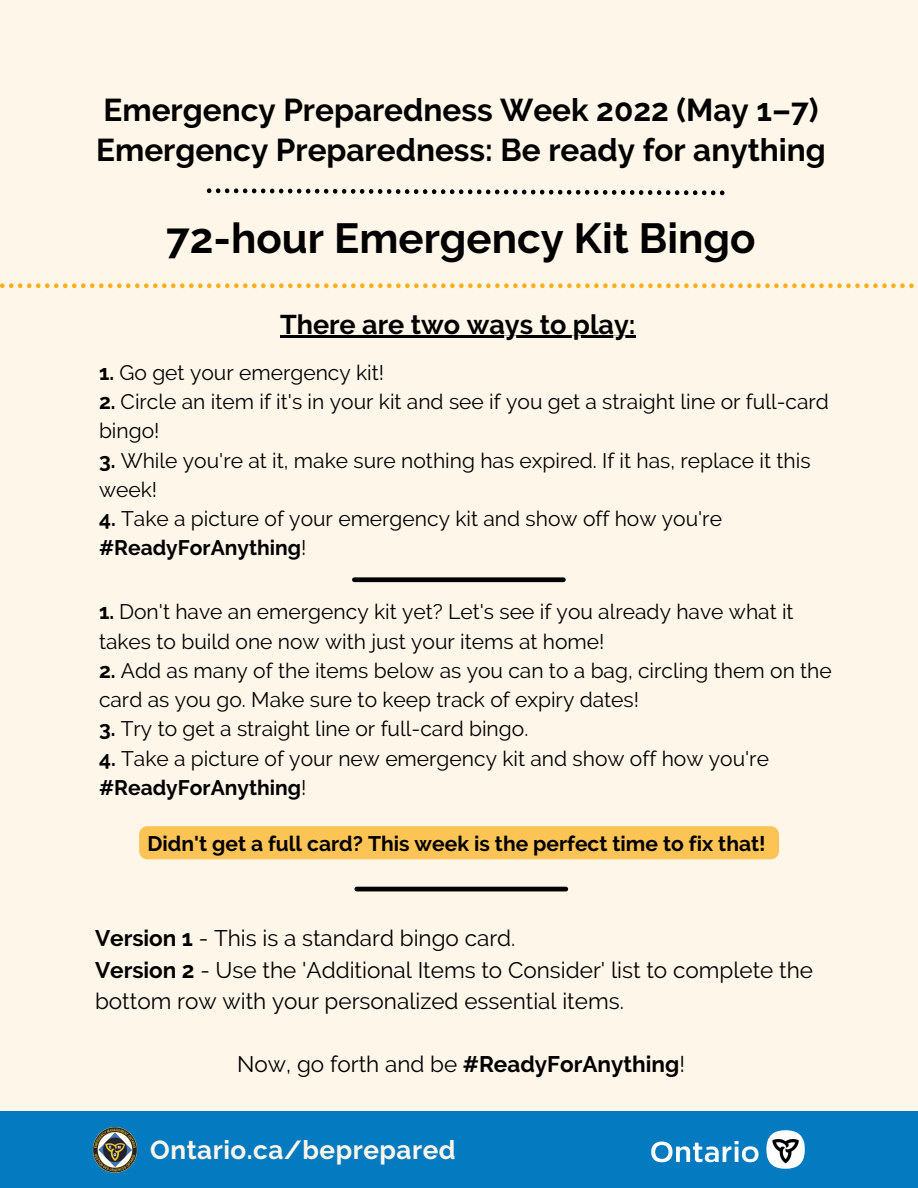
<style>
.page{position:relative;width:918px;height:1188px;background:#fff6ea}
.page>*{position:absolute;margin:0;border:0;box-sizing:border-box;transform-origin:0 0}
.t1{font:700 42px "Raleway";color:#000}
.t2{font:700 31.5px "Raleway";color:#000}
.t3{font:700 27px "Raleway";color:#000}
.t4{font:700 26.1px "Raleway";letter-spacing:.02em;color:#fff6ea}
.t5{font:22.5px/31.5px "Raleway";color:#000}
.t6{font:21px/29.2px "Raleway";color:#000}
.t7{font:700 21px "Raleway";color:#000}
.s1{font-weight:700}
</style>
<div class="page">
<svg style="left:207px;top:188px;width:517px;height:7px"></svg>
<svg style="left:0;top:283px;width:914px;height:5px"></svg>
<div style="left:354px;top:577px;width:210px;height:5px;background:#000"></div>
<hr style="left:280px;top:336px;width:356px;height:2px;background:#000">
<div style="left:0;top:1111px;width:918px;height:77px;background:#047bc1"></div>
<div style="left:139px;top:826px;width:640px;height:33px;background:#fcc455"></div>
<hr style="left:357px;top:887px;width:209px;height:4px;background:#000">
<img style="left:92px;top:1127px;width:46px;height:46px">
<img style="left:651px;top:1130px;width:154px;height:39px">
<p class="t2" style="left:104px;top:91px;width:716px">Emergency Preparedness Week 2022 (May 1–7)</p>
<p class="t2" style="left:96px;top:131px;width:731px">Emergency Preparedness: Be ready for anything</p>
<p class="t1" style="left:166px;top:214px;width:591px">72-hour Emergency Kit Bingo</p>
<p class="t3" style="left:280px;top:308px;width:357px">There are two ways to play:</p>
<p class="t6" style="left:99px;top:358px;width:287px"><span class="s1">1.</span> Go get your emergency kit!</p>
<p class="t6" style="left:99px;top:387px;width:731px"><span class="s1">2.</span> Circle an item if it's in your kit and see if you get a straight line or full-card bingo!</p>
<p class="t6" style="left:99px;top:446px;width:713px"><span class="s1">3.</span> While you're at it, make sure nothing has expired. If it has, replace it this week!</p>
<p class="t6" style="left:99px;top:504px;width:624px"><span class="s1">4.</span> Take a picture of your emergency kit and show off how you're <span class="s1">#ReadyForAnything</span>!</p>
<p class="t6" style="left:99px;top:597px;width:696px"><span class="s1">1.</span> Don't have an emergency kit yet? Let's see if you already have what it takes to build one now with just your items at home!</p>
<p class="t6" style="left:99px;top:656px;width:734px"><span class="s1">2.</span> Add as many of the items below as you can to a bag, circling them on the card as you go. Make sure to keep track of expiry dates!</p>
<p class="t6" style="left:99px;top:714px;width:431px"><span class="s1">3.</span> Try to get a straight line or full-card bingo.</p>
<p class="t6" style="left:99px;top:744px;width:671px"><span class="s1">4.</span> Take a picture of your new emergency kit and show off how you're <span class="s1">#ReadyForAnything</span>!</p>
<p class="t7" style="left:148px;top:831px;width:620px">Didn't get a full card? This week is the perfect time to fix that!</p>
<p class="t5" style="left:95px;top:922px;width:422px"><span class="s1">Version 1</span> - This is a standard bingo card.</p>
<p class="t5" style="left:95px;top:954px;width:720px"><span class="s1">Version 2</span> - Use the 'Additional Items to Consider' list to complete the bottom row with your personalized essential items.</p>
<p class="t5" style="left:237px;top:1048px;width:449px">Now, go forth and be <span class="s1">#ReadyForAnything</span>!</p>
<p class="t4" style="left:150px;top:1134px;width:307px">Ontario.ca/beprepared</p>
</div>
